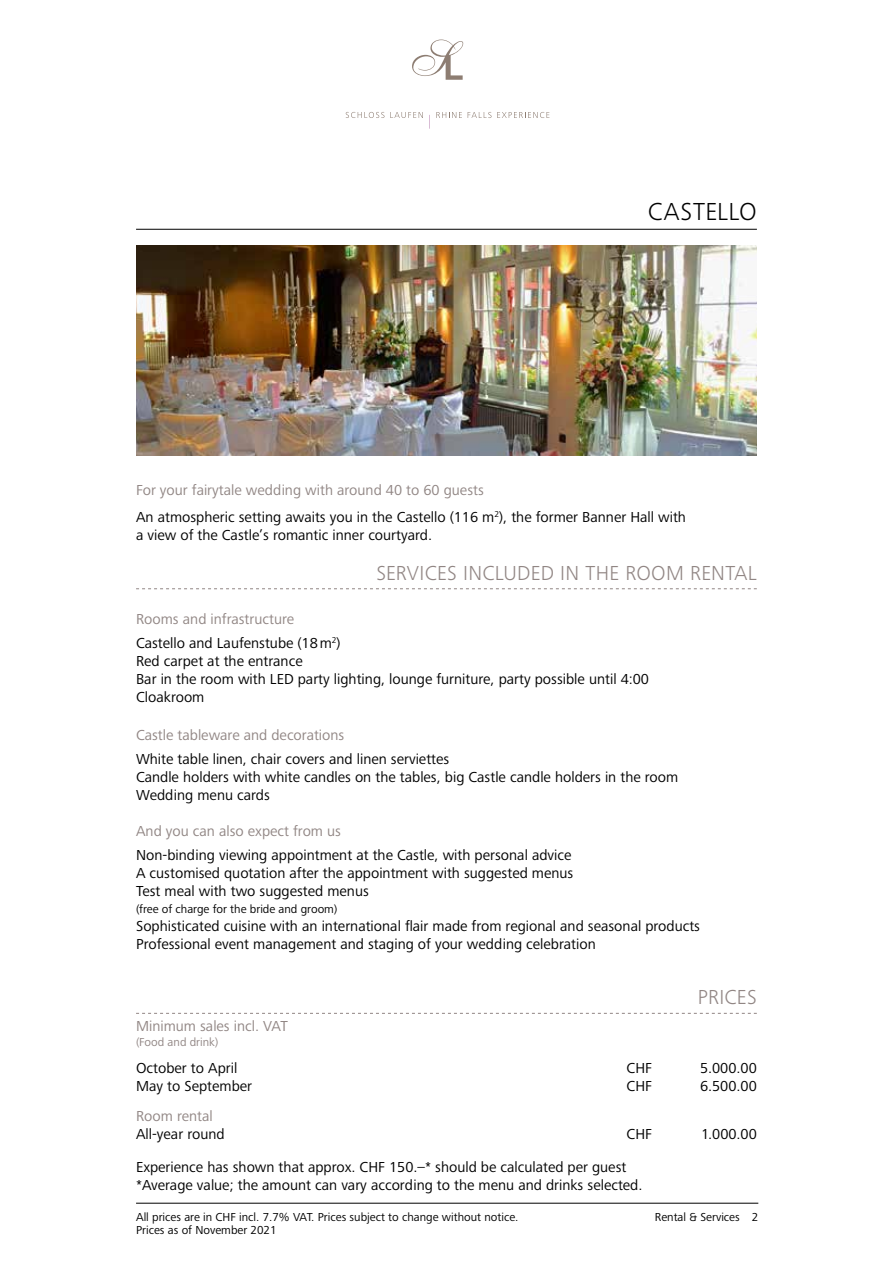
<style>
.page{position:relative;width:893px;height:1263px;background:#fff}
.page>*{position:absolute;margin:0;border:0;box-sizing:border-box;transform-origin:0 0}
.t1{font:300 25.5px "Frutiger Next Pro";letter-spacing:.02em;color:#000}
.t2{font:300 21px "Frutiger Next Pro";letter-spacing:.01em;color:#918684}
.t3{font:15px/18px "Frutiger Next Pro";color:#000}
.t4{font:15px "Frutiger Next Pro";color:#918684}
.t5{font:12px "Frutiger Next Pro";color:#000}
.t6{font:12px "Frutiger Next Pro";color:#918684}
.s1{color:#918684}
</style>
<div class="page">
<svg style="left:346px;top:112px;width:38px;height:6px"></svg>
<svg style="left:390px;top:112px;width:33px;height:6px"></svg>
<svg style="left:412px;top:40px;width:51px;height:40px"></svg>
<svg style="left:436px;top:112px;width:26px;height:6px"></svg>
<svg style="left:468px;top:112px;width:23px;height:6px"></svg>
<svg style="left:497px;top:112px;width:52px;height:6px"></svg>
<hr style="left:136px;top:229px;width:621px;height:1px;background:#000">
<img style="left:136px;top:245px;width:621px;height:211px">
<svg style="left:136px;top:588px;width:621px;height:1px"></svg>
<svg style="left:136px;top:1013px;width:621px;height:1px"></svg>
<hr style="left:136px;top:1203px;width:622px;height:1px;background:#000">
<h1 class="t1" style="left:648px;top:197px;width:111px">CASTELLO</h1>
<p class="t3" style="left:136px;top:477px;width:551px;line-height:27px"><span class="s1">For your fairytale wedding with around 40 to 60 guests<br></span>An atmospheric setting awaits you in the Castello (116 m<sup>2</sup>), the former Banner Hall with</p>
<p class="t3" style="left:136px;top:526px;width:298px">a view of the Castle’s romantic inner courtyard.</p>
<h2 class="t2" style="left:376px;top:561px;width:382px">SERVICES INCLUDED IN THE ROOM RENTAL</h2>
<p class="t3" style="left:136px;top:607px;width:206px;line-height:24px"><span class="s1">Rooms and infrastructure<br></span>Castello and Laufenstube (18m<sup>2</sup>)</p>
<p class="t3" style="left:136px;top:652px;width:515px">Red carpet at the entrance<br>Bar in the room with LED party lighting, lounge furniture, party possible until 4:00<br>Cloakroom</p>
<p class="t4" style="left:136px;top:727px;width:210px">Castle tableware and decorations</p>
<p class="t3" style="left:136px;top:750px;width:544px">White table linen, chair covers and linen serviettes<br>Candle holders with white candles on the tables, big Castle candle holders in the room<br>Wedding menu cards</p>
<p class="t4" style="left:136px;top:823px;width:206px">And you can also expect from us</p>
<p class="t3" style="left:136px;top:846px;width:439px">Non-binding viewing appointment at the Castle, with personal advice<br>A customised quotation after the appointment with suggested menus<br>Test meal with two suggested menus</p>
<p class="t5" style="left:136px;top:902px;width:203px">(free of charge for the bride and groom)</p>
<p class="t3" style="left:136px;top:917px;width:566px">Sophisticated cuisine with an international flair made from regional and seasonal products<br>Professional event management and staging of your wedding celebration</p>
<h2 class="t2" style="left:698px;top:985px;width:61px">PRICES</h2>
<p class="t4" style="left:136px;top:1017px;width:153px">Minimum sales incl. VAT</p>
<p class="t6" style="left:136px;top:1035px;width:84px">(Food and drink)</p>
<p class="t3" style="left:136px;top:1059px;width:103px">October to April</p>
<p class="t3" style="left:627px;top:1059px;width:27px">CHF</p>
<p class="t3" style="left:700px;top:1059px;width:58px">5.000.00</p>
<p class="t3" style="left:136px;top:1077px;width:118px">May to September</p>
<p class="t3" style="left:627px;top:1077px;width:27px">CHF</p>
<p class="t3" style="left:700px;top:1077px;width:58px">6.500.00</p>
<p class="t4" style="left:136px;top:1107px;width:78px">Room rental</p>
<p class="t3" style="left:136px;top:1125px;width:90px">All-year round</p>
<p class="t3" style="left:627px;top:1125px;width:27px">CHF</p>
<p class="t3" style="left:701px;top:1125px;width:57px">1.000.00</p>
<p class="t3" style="left:136px;top:1158px;width:508px">Experience has shown that approx. CHF 150.–* should be calculated per guest *Average value; the amount can vary according to the menu and drinks selected.</p>
<p class="t5" style="left:136px;top:1210px;width:384px">All prices are in CHF incl. 7.7% VAT. Prices subject to change without notice.</p>
<p class="t5" style="left:655px;top:1210px;width:105px">Rental &amp; Services 2</p>
<p class="t5" style="left:136px;top:1223px;width:142px">Prices as of November 2021</p>
</div>
